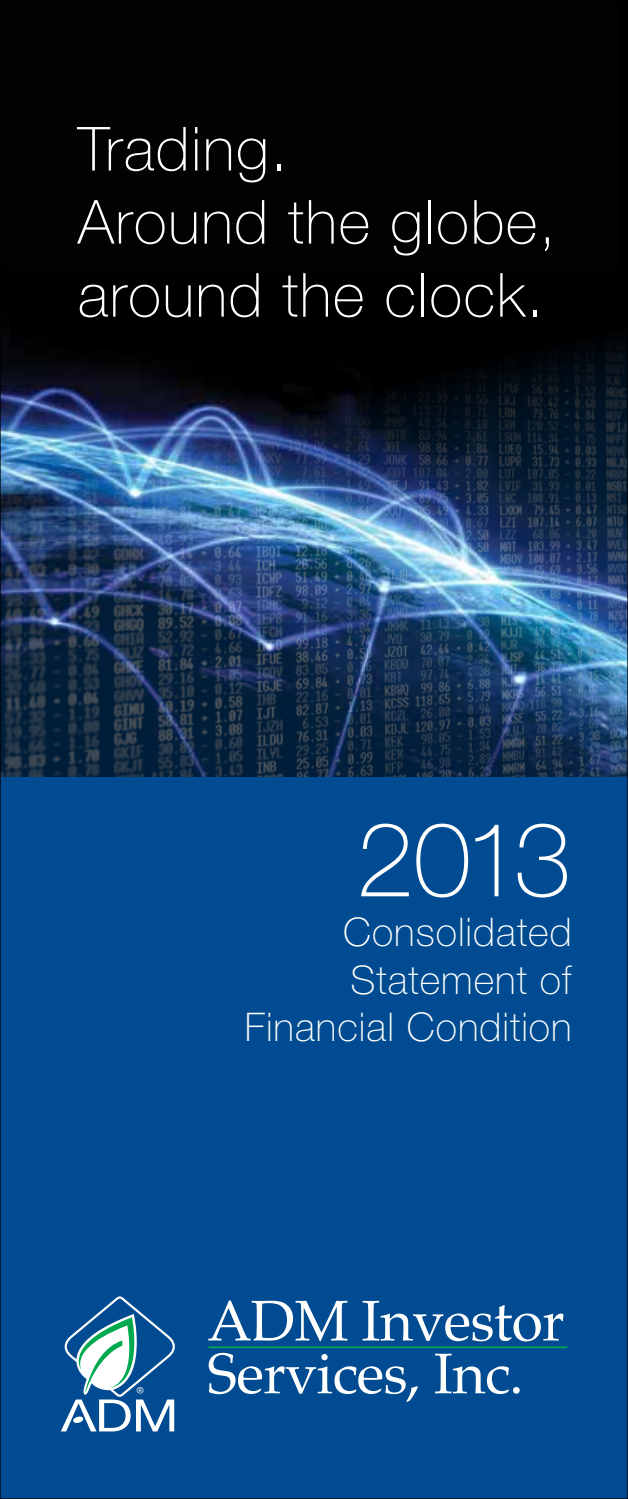
<style>
.page{position:relative;width:628px;height:1499px;background:#fff}
.page>*{position:absolute;margin:0;border:0;box-sizing:border-box;transform-origin:0 0}
.t1{font:100 103.5px "Helvetica Neue";color:#fff}
.t2{font:100 60.98px/73.1px "Helvetica Neue";letter-spacing:.025em;color:#fff}
.t3{font:100 39.6px/47.5px "Helvetica Neue";letter-spacing:.025em;color:#fff;text-align:right}
.t4{font:14.85px "Myriad";color:#fff}
</style>
<div class="page">
<div style="left:0;top:776px;width:628px;height:722px;background:#004b91"></div>
<div style="left:2px;top:2px;width:624px;height:256px;background:#020202"></div>
<img style="left:2px;top:258px;width:624px;height:518px">
<svg style="left:61px;top:1296px;width:114px;height:135px"></svg>
<svg style="left:208px;top:1300px;width:139px;height:41px"></svg>
<svg style="left:363px;top:1300px;width:200px;height:41px"></svg>
<svg style="left:209px;top:1352px;width:209px;height:49px"></svg>
<svg style="left:435px;top:1353px;width:85px;height:41px"></svg>
<hr style="left:208px;top:1346px;width:359px;height:2px;background:#00a94f">
<h2 class="t2" style="left:78px;top:113px;width:479px">Trading.<br>Around the globe, around the clock.</h2>
<h1 class="t1" style="left:356px;top:802px;width:217px">2013</h1>
<p class="t3" style="left:245px;top:908px;width:328px">Consolidated<br>Statement of<br>Financial Condition</p>
<p class="t4" style="left:136px;top:1385px;width:9px">®</p>
</div>
